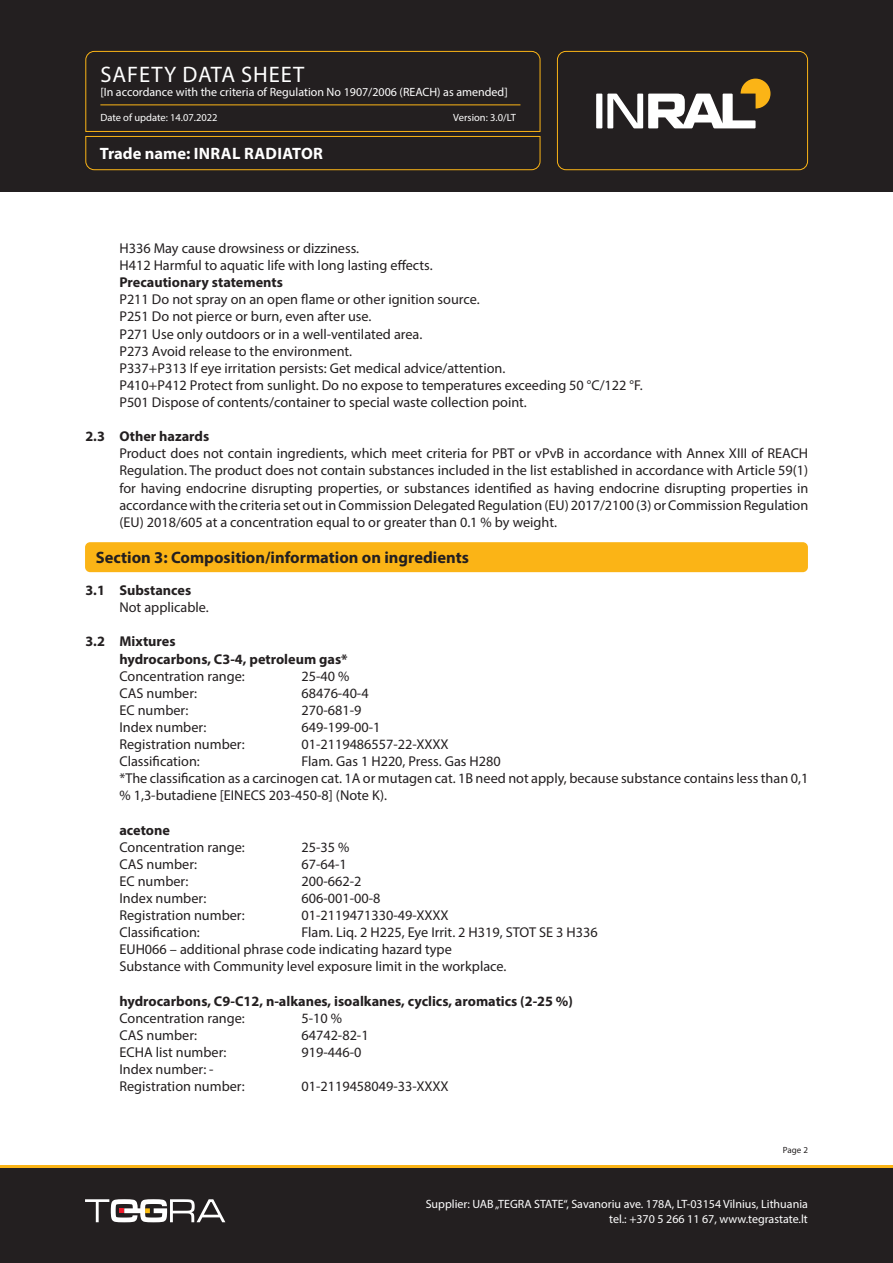
<style>
.page{position:relative;width:893px;height:1263px;background:#fff}
.page>*{position:absolute;margin:0;border:0;box-sizing:border-box;transform-origin:0 0}
.t1{font:22.5px "Myriad Pro";letter-spacing:.04em;color:#fff}
.Skyrius_baltas{font:700 16.5px "Myriad Pro";color:#231f20}
.t2{font:700 16.5px "Myriad Pro";letter-spacing:.01em;color:#fff}
.Tekstas_paprastas_Bo{font:14.25px/17.1px "Myriad Pro";color:#231f20;text-align:justify}
.Tekstas_paprastas_Bo-2{font:700 14.25px "Myriad Pro";color:#231f20}
.t3{font:12px/14.4px "Myriad Pro";color:#fff;text-align:right}
.t4{font:10.5px "Myriad Pro";color:#fff}
.t5{font:9px "Myriad Pro";color:#231f20}
</style>
<div class="page">
<div style="left:0;top:1165px;width:893px;height:98px;background:#231f20"></div>
<div style="left:0;top:0;width:893px;height:191px;background:#231f20"></div>
<svg style="left:85px;top:51px;width:456px;height:119px"></svg>
<div style="left:557px;top:51px;width:251px;height:119px;border:1px solid #fbb416;border-radius:9px"></div>
<hr style="left:100px;top:104px;width:420px;height:1px;background:#fbb416">
<svg style="left:85px;top:1199px;width:140px;height:23px"></svg>
<div style="left:596px;top:94px;width:6px;height:34px;background:#fff"></div>
<svg style="left:607px;top:79px;width:163px;height:49px"></svg>
<hr style="left:0;top:1165px;width:893px;height:2px;background:#fbb416">
<div style="left:85px;top:542px;width:723px;height:30px;background:#fbb416;border-radius:5px"></div>
<h1 class="t1" style="left:101px;top:60px;width:205px">SAFETY DATA SHEET</h1>
<p class="t3" style="left:100px;top:85px;width:409px">[In accordance with the criteria of Regulation No 1907/2006 (REACH) as amended]</p>
<p class="t4" style="left:100px;top:111px;width:119px">Date of update: 14.07.2022</p>
<p class="t4" style="left:453px;top:111px;width:64px">Version: 3.0/LT</p>
<p class="t2" style="left:100px;top:142px;width:225px">Trade name: INRAL RADIATOR</p>
<p class="Tekstas_paprastas_Bo" style="left:119px;top:239px;width:241px">H336 May cause drowsiness or dizziness.</p>
<p class="Tekstas_paprastas_Bo" style="left:119px;top:257px;width:315px">H412 Harmful to aquatic life with long lasting effects.</p>
<p class="Tekstas_paprastas_Bo-2" style="left:119px;top:273px;width:165px">Precautionary statements</p>
<p class="Tekstas_paprastas_Bo" style="left:119px;top:291px;width:362px">P211 Do not spray on an open flame or other ignition source.</p>
<p class="Tekstas_paprastas_Bo" style="left:119px;top:308px;width:253px">P251 Do not pierce or burn, even after use.</p>
<p class="Tekstas_paprastas_Bo" style="left:119px;top:325px;width:304px">P271 Use only outdoors or in a well-ventilated area.</p>
<p class="Tekstas_paprastas_Bo" style="left:119px;top:342px;width:234px">P273 Avoid release to the environment.</p>
<p class="Tekstas_paprastas_Bo" style="left:119px;top:359px;width:387px">P337+P313 If eye irritation persists: Get medical advice/attention.</p>
<p class="Tekstas_paprastas_Bo" style="left:119px;top:376px;width:525px">P410+P412 Protect from sunlight. Do no expose to temperatures exceeding 50 °C/122 °F.</p>
<p class="Tekstas_paprastas_Bo" style="left:119px;top:393px;width:409px">P501 Dispose of contents/container to special waste collection point.</p>
<p class="Tekstas_paprastas_Bo-2" style="left:85px;top:427px;width:125px">2.3 Other hazards</p>
<p class="Tekstas_paprastas_Bo" style="left:119px;top:445px;width:690px">Product does not contain ingredients, which meet criteria for PBT or vPvB in accordance with Annex XIII of REACH Regulation. The product does not contain substances included in the list established in accordance with Article 59(1) for having endocrine disrupting properties, or substances identified as having endocrine disrupting properties in accordance with the criteria set out in Commission Delegated Regulation (EU) 2017/2100 (3) or Commission Regulation (EU) 2018/605 at a concentration equal to or greater than 0.1 % by weight.</p>
<p class="Skyrius_baltas" style="left:96px;top:547px;width:375px">Section 3: Composition/information on ingredients</p>
<p class="Tekstas_paprastas_Bo-2" style="left:85px;top:581px;width:107px">3.1 Substances</p>
<p class="Tekstas_paprastas_Bo" style="left:119px;top:599px;width:91px">Not applicable.</p>
<p class="Tekstas_paprastas_Bo-2" style="left:85px;top:632px;width:92px">3.2 Mixtures</p>
<p class="Tekstas_paprastas_Bo-2" style="left:119px;top:649px;width:230px">hydrocarbons, C3-4, petroleum gas*</p>
<p class="Tekstas_paprastas_Bo" style="left:119px;top:667px;width:127px">Concentration range:</p>
<p class="Tekstas_paprastas_Bo" style="left:301px;top:667px;width:49px">25-40 %</p>
<p class="Tekstas_paprastas_Bo" style="left:119px;top:684px;width:79px">CAS number:</p>
<p class="Tekstas_paprastas_Bo" style="left:301px;top:684px;width:69px">68476-40-4</p>
<p class="Tekstas_paprastas_Bo" style="left:119px;top:701px;width:70px">EC number:</p>
<p class="Tekstas_paprastas_Bo" style="left:301px;top:701px;width:61px">270-681-9</p>
<p class="Tekstas_paprastas_Bo" style="left:119px;top:718px;width:88px">Index number:</p>
<p class="Tekstas_paprastas_Bo" style="left:301px;top:718px;width:80px">649-199-00-1</p>
<p class="Tekstas_paprastas_Bo" style="left:119px;top:735px;width:127px">Registration number:</p>
<p class="Tekstas_paprastas_Bo" style="left:301px;top:735px;width:149px">01-2119486557-22-XXXX</p>
<p class="Tekstas_paprastas_Bo" style="left:119px;top:752px;width:82px">Classification:</p>
<p class="Tekstas_paprastas_Bo" style="left:301px;top:752px;width:201px">Flam. Gas 1 H220, Press. Gas H280</p>
<p class="Tekstas_paprastas_Bo" style="left:119px;top:770px;width:690px">*The classification as a carcinogen cat. 1A or mutagen cat. 1B need not apply, because substance contains less than 0,1 % 1,3-butadiene [EINECS 203-450-8] (Note K).</p>
<p class="Tekstas_paprastas_Bo-2" style="left:119px;top:820px;width:52px">acetone</p>
<p class="Tekstas_paprastas_Bo" style="left:119px;top:838px;width:127px">Concentration range:</p>
<p class="Tekstas_paprastas_Bo" style="left:301px;top:838px;width:49px">25-35 %</p>
<p class="Tekstas_paprastas_Bo" style="left:119px;top:855px;width:79px">CAS number:</p>
<p class="Tekstas_paprastas_Bo" style="left:301px;top:855px;width:47px">67-64-1</p>
<p class="Tekstas_paprastas_Bo" style="left:119px;top:872px;width:70px">EC number:</p>
<p class="Tekstas_paprastas_Bo" style="left:301px;top:872px;width:61px">200-662-2</p>
<p class="Tekstas_paprastas_Bo" style="left:119px;top:889px;width:88px">Index number:</p>
<p class="Tekstas_paprastas_Bo" style="left:301px;top:889px;width:80px">606-001-00-8</p>
<p class="Tekstas_paprastas_Bo" style="left:119px;top:906px;width:127px">Registration number:</p>
<p class="Tekstas_paprastas_Bo" style="left:301px;top:906px;width:149px">01-2119471330-49-XXXX</p>
<p class="Tekstas_paprastas_Bo" style="left:119px;top:923px;width:82px">Classification:</p>
<p class="Tekstas_paprastas_Bo" style="left:301px;top:923px;width:298px">Flam. Liq. 2 H225, Eye Irrit. 2 H319, STOT SE 3 H336</p>
<p class="Tekstas_paprastas_Bo" style="left:119px;top:941px;width:334px">EUH066 – additional phrase code indicating hazard type</p>
<p class="Tekstas_paprastas_Bo" style="left:119px;top:958px;width:389px">Substance with Community level exposure limit in the workplace.</p>
<p class="Tekstas_paprastas_Bo-2" style="left:119px;top:991px;width:455px">hydrocarbons, C9-C12, n-alkanes, isoalkanes, cyclics, aromatics (2-25 %)</p>
<p class="Tekstas_paprastas_Bo" style="left:119px;top:1009px;width:127px">Concentration range:</p>
<p class="Tekstas_paprastas_Bo" style="left:301px;top:1009px;width:42px">5-10 %</p>
<p class="Tekstas_paprastas_Bo" style="left:119px;top:1026px;width:79px">CAS number:</p>
<p class="Tekstas_paprastas_Bo" style="left:301px;top:1026px;width:69px">64742-82-1</p>
<p class="Tekstas_paprastas_Bo" style="left:119px;top:1043px;width:109px">ECHA list number:</p>
<p class="Tekstas_paprastas_Bo" style="left:301px;top:1043px;width:61px">919-446-0</p>
<p class="Tekstas_paprastas_Bo" style="left:119px;top:1060px;width:96px">Index number: -</p>
<p class="Tekstas_paprastas_Bo" style="left:119px;top:1077px;width:127px">Registration number:</p>
<p class="Tekstas_paprastas_Bo" style="left:301px;top:1077px;width:149px">01-2119458049-33-XXXX</p>
<p class="t5" style="left:783px;top:1144px;width:26px">Page 2</p>
<p class="t3" style="left:426px;top:1197px;width:384px">Supplier: UAB „TEGRA STATE“, Savanoriu ave. 178A, LT-03154 Vilnius, Lithuania tel.: +370 5 266 11 67, www.tegrastate.lt</p>
</div>
